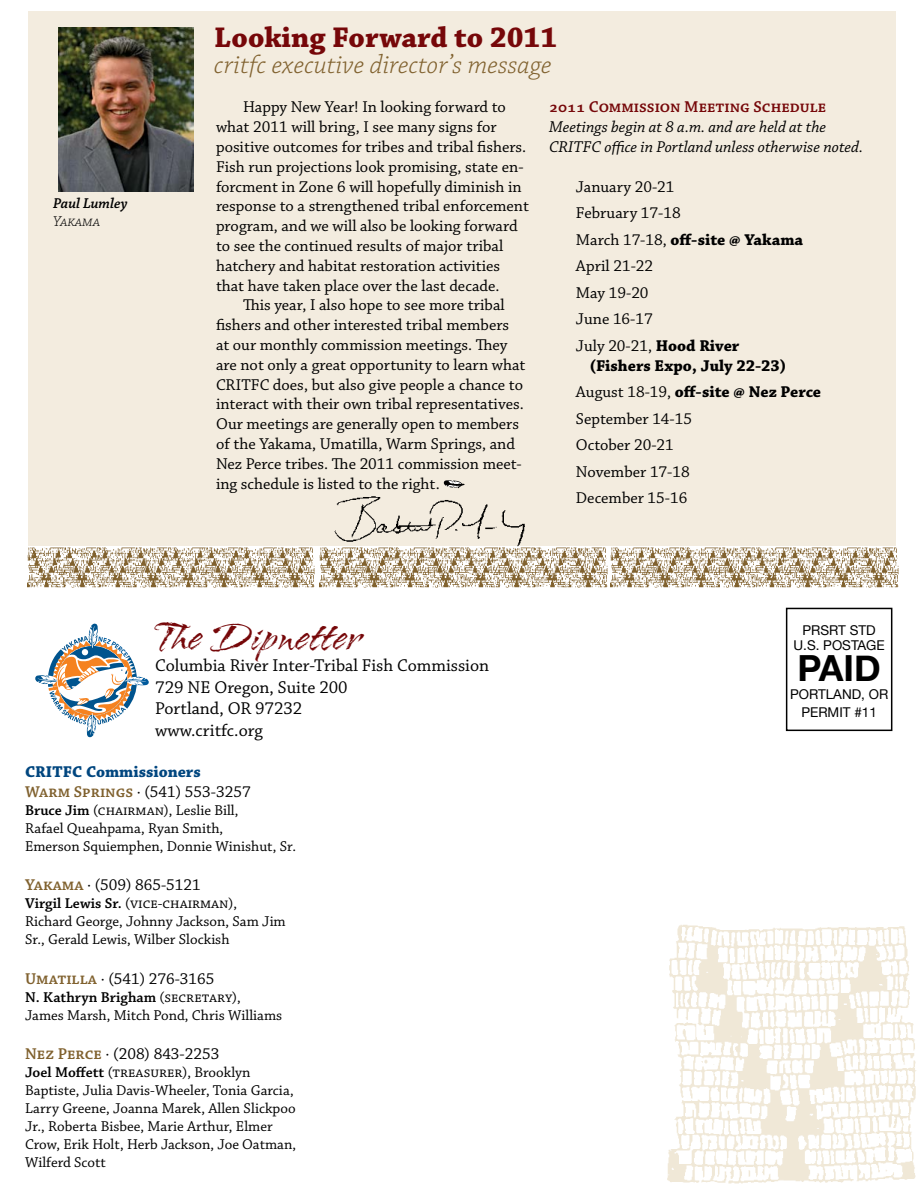
<style>
.page{position:relative;width:918px;height:1188px;background:#fff}
.page>*{position:absolute;margin:0;border:0;box-sizing:border-box;transform-origin:0 0}
.t1{font:45px "Arid ITC";color:#760709}
.t2{font:700 36px "Helvetica Neue";color:#000}
.t3{font:700 30px "Chaparral Pro";color:#760709}
.t4{font:italic 300 27.6px "Chaparral Pro";color:#80612e}
.t5{font:18px/21.6px "Chaparral Pro";color:#000}
.t6{font:16.5px/19.8px "Chaparral Pro";color:#000}
.t7{font:italic 16.5px/19.8px "Chaparral Pro";color:#000}
.t8{font:700 16.5px/19.8px "Chaparral Pro";color:#00467f}
.t9{font:600 16.5px "Chaparral Pro";color:#760709}
.t10{font:15px/18px "Chaparral Pro";color:#000}
.t11{font:italic 600 15px "Chaparral Pro";color:#000}
.t12{font:italic 300 15px "Chaparral Pro";color:#000}
.t13{font:13.5px/15px "Helvetica Neue";color:#000;text-align:center}
.s1{font-weight:700}
.s2{font-weight:600;color:#80612e}
.s3{font-weight:400;color:#000}
.s4{font-weight:600}
</style>
<div class="page">
<img style="left:667px;top:925px;width:249px;height:259px">
<div style="left:786px;top:608px;width:106px;height:123px;border:2px solid #000"></div>
<svg style="left:35px;top:623px;width:114px;height:115px"></svg>
<div style="left:28px;top:11px;width:867px;height:548px;background:#f3ecdf"></div>
<img style="left:27px;top:547px;width:872px;height:40px">
<svg style="left:443px;top:480px;width:22px;height:9px"></svg>
<img style="left:58px;top:27px;width:135px;height:164px">
<img style="left:333px;top:496px;width:195px;height:51px">
<p class="t11" style="left:53px;top:195px;width:76px">Paul Lumley</p>
<p class="t12" style="left:53px;top:213px;width:48px">Yakama</p>
<h3 class="t3" style="left:214px;top:20px;width:345px">Looking Forward to 2011</h3>
<h3 class="t4" style="left:214px;top:49px;width:339px">critfc executive director’s message</h3>
<p class="t6" style="left:216px;top:98px;width:315px;text-indent:27px">Happy New Year! In looking forward to what 2011 will bring, I see many signs for positive outcomes for tribes and tribal fishers.<br>Fish run projections look promising, state en&shy;forcment in Zone 6 will hopefully diminish in response to a strengthened tribal enforcement program, and we will also be looking forward to see the continued results of major tribal hatchery and habitat restoration activities that have taken place over the last decade.</p>
<p class="t6" style="left:216px;top:296px;width:311px;text-indent:27px">This year, I also hope to see more tribal fishers and other interested tribal members at our monthly commission meetings. They are not only a great opportunity to learn what CRITFC does, but also give people a chance to interact with their own tribal representatives.<br>Our meetings are generally open to members of the Yakama, Umatilla, Warm Springs, and Nez Perce tribes. The 2011 commission meet&shy;ing schedule is listed to the right.</p>
<p class="t9" style="left:549px;top:98px;width:279px">2011 Commission Meeting Schedule</p>
<p class="t7" style="left:549px;top:118px;width:316px">Meetings begin at 8 a.m. and are held at the<br>CRITFC office in Portland unless otherwise noted.</p>
<p class="t6" style="left:576px;top:174px;width:229px;line-height:26.5px">January 20-21<br>February 17-18<br>March 17-18, <span class="s1">off-site @ Yakama<br></span>April 21-22<br>May 19-20<br>June 16-17<br>July 20-21, <span class="s1">Hood River</span></p>
<p class="t6" style="left:576px;top:353px;width:247px;line-height:26.5px;text-indent:13px"><span class="s1">(Fishers Expo, July 22-23)<br></span>August 18-19, <span class="s1">off-site @ Nez Perce<br></span>September 14-15<br>October 20-21<br>November 17-18<br>December 15-16</p>
<h1 class="t1" style="left:155px;top:613px;width:208px">The Dipnetter</h1>
<p class="t5" style="left:155px;top:655px;width:335px">Columbia River Inter-Tribal Fish Commission<br>729 NE Oregon, Suite 200<br>Portland, OR 97232<br>www.critfc.org</p>
<p class="t13" style="left:794px;top:622px;width:93px">PRSRT STD<br>U.S. POSTAGE</p>
<h2 class="t2" style="left:798px;top:646px;width:85px">PAID</h2>
<p class="t13" style="left:790px;top:685px;width:100px;line-height:18px">PORTLAND, OR<br>PERMIT #11</p>
<p class="t8" style="left:25px;top:762px;width:227px">CRITFC Commissioners<br><span class="s2">Warm Springs</span> <span class="s3">· (541) 553-3257</span></p>
<p class="t10" style="left:25px;top:801px;width:272px"><span class="s4">Bruce Jim</span> (chairman), Leslie Bill,<br>Rafael Queahpama, Ryan Smith,<br>Emerson Squiemphen, Donnie Winishut, Sr.</p>
<p class="t6" style="left:25px;top:876px;width:177px"><span class="s2">Yakama</span> · (509) 865-5121</p>
<p class="t10" style="left:25px;top:895px;width:262px"><span class="s4">Virgil Lewis Sr.</span> (vice-chairman),<br>Richard George, Johnny Jackson, Sam Jim<br>Sr., Gerald Lewis, Wilber Slockish</p>
<p class="t6" style="left:25px;top:969px;width:191px"><span class="s2">Umatilla</span> · (541) 276-3165</p>
<p class="t10" style="left:25px;top:989px;width:259px"><span class="s4">N. Kathryn Brigham</span> (secretary),<br>James Marsh, Mitch Pond, Chris Williams</p>
<p class="t6" style="left:25px;top:1045px;width:196px"><span class="s2">Nez Perce</span> · (208) 843-2253</p>
<p class="t10" style="left:25px;top:1064px;width:273px"><span class="s4">Joel Moffett</span> (treasurer), Brooklyn Baptiste, Julia Davis-Wheeler, Tonia Garcia, Larry Greene, Joanna Marek, Allen Slickpoo Jr., Roberta Bisbee, Marie Arthur, Elmer Crow, Erik Holt, Herb Jackson, Joe Oatman, Wilferd Scott</p>
</div>
